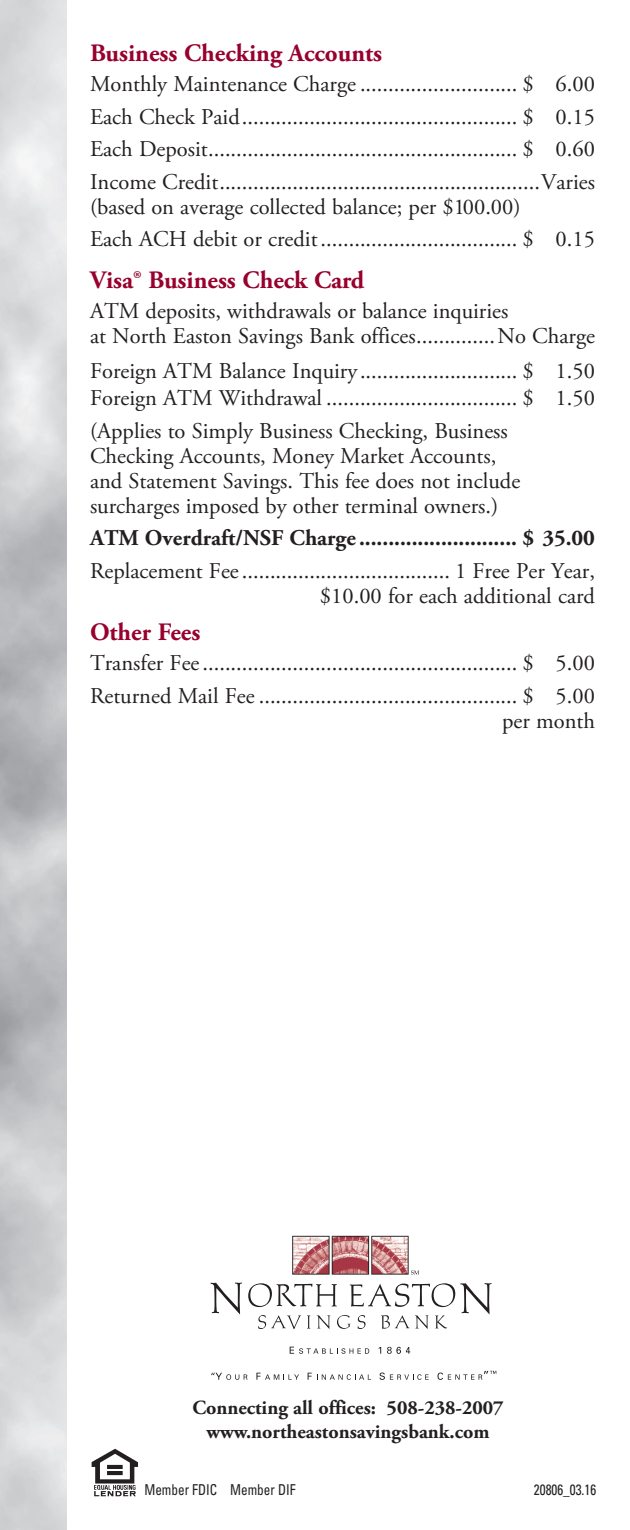
<style>
.page{position:relative;width:630px;height:1530px;background:#fff}
.page>*{position:absolute;margin:0;border:0;box-sizing:border-box;transform-origin:0 0}
.t1{font:700 25px "Adobe Garamond Pro";color:#98012d}
.t2{font:22.5px/32.5px "Adobe Garamond Pro";color:#231f20}
.t3{font:700 22.5px "Adobe Garamond Pro";color:#231f20}
.t4{font:700 20px/24px "Adobe Garamond Pro";color:#231f20;text-align:center}
.t5{font:condensed 15px "Univers LT Std";color:#231f20;scale:.88 1}
</style>
<div class="page">
<svg style="left:211px;top:1283px;width:31px;height:32px"></svg>
<svg style="left:248px;top:1283px;width:244px;height:46px"></svg>
<svg style="left:290px;top:1347px;width:79px;height:7px"></svg>
<svg style="left:387px;top:1347px;width:23px;height:7px"></svg>
<svg style="left:211px;top:1373px;width:36px;height:7px"></svg>
<svg style="left:256px;top:1373px;width:43px;height:7px"></svg>
<svg style="left:308px;top:1373px;width:63px;height:7px"></svg>
<svg style="left:380px;top:1373px;width:49px;height:7px"></svg>
<svg style="left:438px;top:1371px;width:58px;height:9px"></svg>
<svg style="left:292px;top:1236px;width:127px;height:39px"></svg>
<img style="left:293px;top:1237px;width:115px;height:37px">
<svg style="left:92px;top:1449px;width:46px;height:47px"></svg>
<p class="t1" style="left:90px;top:39px;width:294px">Business Checking Accounts</p>
<p class="t2" style="left:90px;top:69px;width:506px;text-align:justify">Monthly Maintenance Charge ............................ $ 6.00<br>Each Check Paid................................................. $ 0.15<br>Each Deposit....................................................... $ 0.60<br>Income Credit.........................................................Varies</p>
<p class="t2" style="left:90px;top:191px;width:506px">(based on average collected balance; per $100.00)<br>Each ACH debit or credit................................... $ 0.15</p>
<p class="t1" style="left:90px;top:265px;width:276px">Visa® Business Check Card</p>
<p class="t2" style="left:90px;top:299px;width:506px;line-height:25px">ATM deposits, withdrawals or balance inquiries<br>at North Easton Savings Bank offices..............No Charge</p>
<p class="t2" style="left:90px;top:357px;width:506px;line-height:27.5px">Foreign ATM Balance Inquiry ............................ $ 1.50<br>Foreign ATM Withdrawal .................................. $ 1.50</p>
<p class="t2" style="left:90px;top:419px;width:432px;line-height:25px">(Applies to Simply Business Checking, Business Checking Accounts, Money Market Accounts, and Statement Savings. This fee does not include surcharges imposed by other terminal owners.)</p>
<p class="t3" style="left:90px;top:525px;width:506px">ATM Overdraft/NSF Charge ........................... $ 35.00</p>
<p class="t2" style="left:90px;top:559px;width:507px;line-height:25px;text-align:right">Replacement Fee..................................... 1 Free Per Year, $10.00 for each additional card</p>
<p class="t1" style="left:90px;top:618px;width:112px">Other Fees</p>
<p class="t2" style="left:90px;top:647px;width:506px">Transfer Fee........................................................ $ 5.00<br>Returned Mail Fee .............................................. $ 5.00</p>
<p class="t2" style="left:502px;top:705px;width:94px">per month</p>
<p class="t4" style="left:192px;top:1396px;width:313px">Connecting all offices: 508-238-2007 www.northeastonsavingsbank.com</p>
<p class="t5" style="left:144px;top:1480px;width:173px">Member FDIC Member DIF</p>
<p class="t5" style="left:534px;top:1480px;width:72px">20806_03.16</p>
</div>
